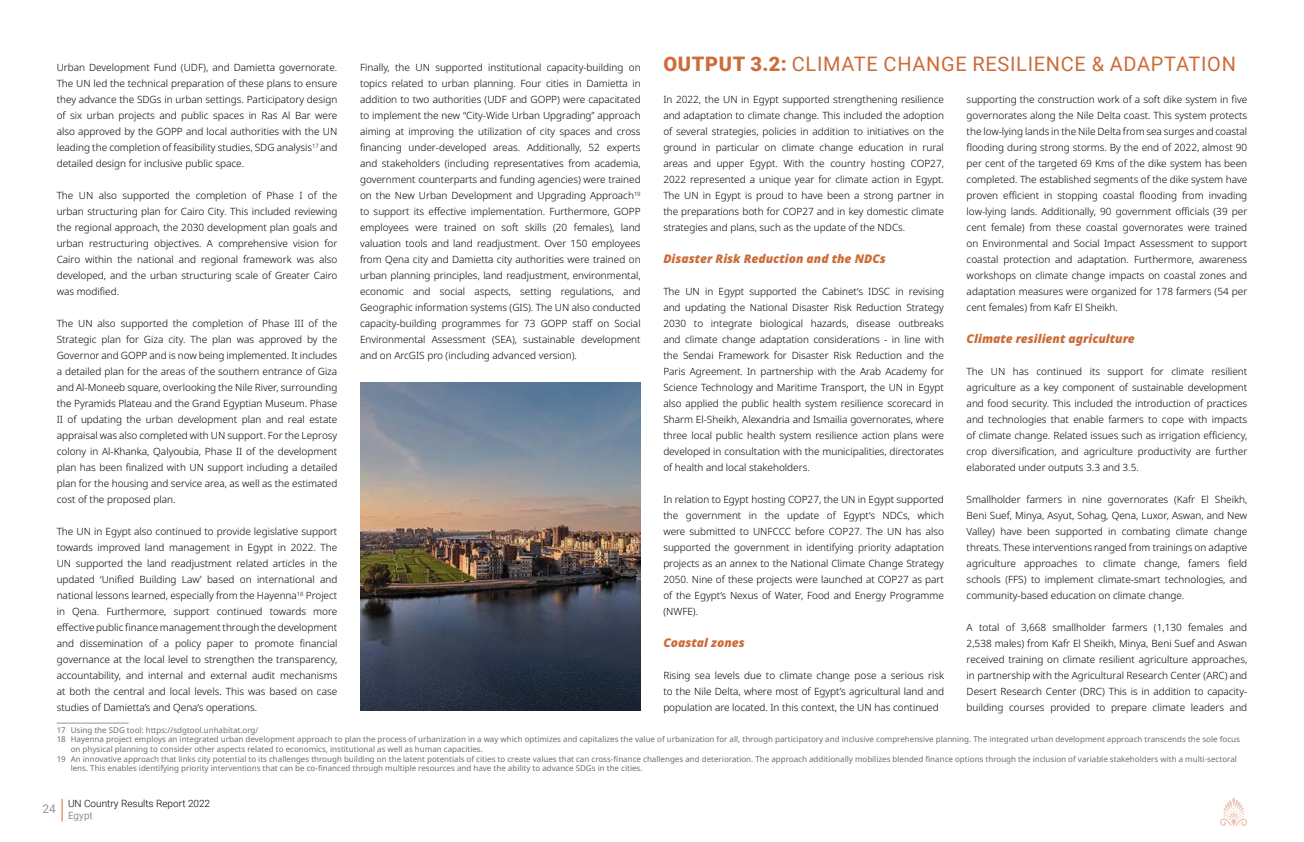
<style>
.page{position:relative;width:1304px;height:842px;background:#fff}
.page>*{position:absolute;margin:0;border:0;box-sizing:border-box;transform-origin:0 0}
.t1{font:20px "Roboto";letter-spacing:.035em;color:#cc6c38}
.t2{font:italic 900 12px "Noto Sans";color:#cc6c38}
.t3{font:12px "Roboto";color:#939598}
.t4{font:300 10px/16px "Noto Sans";color:#000;text-align:justify}
.t5{font:300 10px "Roboto";color:#000}
.t6{font:10px "Roboto";color:#939598}
.t7{font:8px "Noto Sans";color:#6d6e71}
.s1{font-weight:900}
</style>
<div class="page">
<svg style="left:1220px;top:797px;width:28px;height:29px"></svg>
<svg style="left:62px;top:799px;width:1px;height:23px"></svg>
<hr style="left:57px;top:723px;width:72px;height:1px;background:#939598">
<img style="left:360px;top:383px;width:281px;height:328px">
<h1 class="t1" style="left:663px;top:50px;width:574px"><span class="s1">OUTPUT 3.2:</span> CLIMATE CHANGE RESILIENCE &amp; ADAPTATION</h1>
<p class="t4" style="left:57px;top:59px;width:282px">Urban Development Fund (UDF), and Damietta governorate.<br>The UN led the technical preparation of these plans to ensure they advance the SDGs in urban settings. Participatory design of six urban projects and public spaces in Ras Al Bar were also approved by the GOPP and local authorities with the UN leading the completion of feasibility studies, SDG analysis<sup>17</sup> and detailed design for inclusive public space.</p>
<p class="t4" style="left:57px;top:187px;width:282px">The UN also supported the completion of Phase I of the urban structuring plan for Cairo City. This included reviewing the regional approach, the 2030 development plan goals and urban restructuring objectives. A comprehensive vision for Cairo within the national and regional framework was also developed, and the urban structuring scale of Greater Cairo was modified.</p>
<p class="t4" style="left:57px;top:315px;width:282px">The UN also supported the completion of Phase III of the Strategic plan for Giza city. The plan was approved by the Governor and GOPP and is now being implemented. It includes a detailed plan for the areas of the southern entrance of Giza and Al-Moneeb square, overlooking the Nile River, surrounding the Pyramids Plateau and the Grand Egyptian Museum. Phase II of updating the urban development plan and real estate appraisal was also completed with UN support. For the Leprosy colony in Al-Khanka, Qalyoubia, Phase II of the development plan has been finalized with UN support including a detailed plan for the housing and service area, as well as the estimated cost of the proposed plan.</p>
<p class="t4" style="left:57px;top:523px;width:282px">The UN in Egypt also continued to provide legislative support towards improved land management in Egypt in 2022. The UN supported the land readjustment related articles in the updated ‘Unified Building Law’ based on international and national lessons learned, especially from the Hayenna<sup>18</sup> Project in Qena. Furthermore, support continued towards more effective public finance management through the development and dissemination of a policy paper to promote financial governance at the local level to strengthen the transparency, accountability, and internal and external audit mechanisms at both the central and local levels. This was based on case studies of Damietta’s and Qena’s operations.</p>
<p class="t7" style="left:57px;top:724px;width:203px">17 Using the SDG tool: https://sdgtool.unhabitat.org/</p>
<p class="t7" style="left:57px;top:734px;width:1185px">18 Hayenna project employs an integrated urban development approach to plan the process of urbanization in a way which optimizes and capitalizes the value of urbanization for all, through participatory and inclusive comprehensive planning. The integrated urban development approach transcends the sole focus</p>
<p class="t7" style="left:71px;top:743px;width:414px">on physical planning to consider other aspects related to economics, institutional as well as human capacities.</p>
<p class="t7" style="left:57px;top:753px;width:1182px">19 An innovative approach that links city potential to its challenges through building on the latent potentials of cities to create values that can cross-finance challenges and deterioration. The approach additionally mobilizes blended finance options through the inclusion of variable stakeholders with a multi-sectoral</p>
<p class="t7" style="left:71px;top:762px;width:573px">lens. This enables identifying priority interventions that can be co-financed through multiple resources and have the ability to advance SDGs in the cities.</p>
<p class="t4" style="left:360px;top:59px;width:282px">Finally, the UN supported institutional capacity-building on topics related to urban planning. Four cities in Damietta in addition to two authorities (UDF and GOPP) were capacitated to implement the new “City-Wide Urban Upgrading” approach aiming at improving the utilization of city spaces and cross financing under-developed areas. Additionally, 52 experts and stakeholders (including representatives from academia, government counterparts and funding agencies) were trained on the New Urban Development and Upgrading Approach<sup>19 </sup>to support its effective implementation. Furthermore, GOPP employees were trained on soft skills (20 females), land valuation tools and land readjustment. Over 150 employees from Qena city and Damietta city authorities were trained on urban planning principles, land readjustment, environmental, economic and social aspects, setting regulations, and Geographic information systems (GIS). The UN also conducted capacity-building programmes for 73 GOPP staff on Social Environmental Assessment (SEA), sustainable development and on ArcGIS pro (including advanced version).</p>
<p class="t4" style="left:967px;top:91px;width:282px">supporting the construction work of a soft dike system in five governorates along the Nile Delta coast. This system protects the low-lying lands in the Nile Delta from sea surges and coastal flooding during strong storms. By the end of 2022, almost 90 per cent of the targeted 69 Kms of the dike system has been completed. The established segments of the dike system have proven efficient in stopping coastal flooding from invading low-lying lands. Additionally, 90 government officials (39 per cent female) from these coastal governorates were trained on Environmental and Social Impact Assessment to support coastal protection and adaptation. Furthermore, awareness workshops on climate change impacts on coastal zones and adaptation measures were organized for 178 farmers (54 per cent females) from Kafr El Sheikh.</p>
<p class="t2" style="left:967px;top:329px;width:170px">Climate resilient agriculture</p>
<p class="t4" style="left:967px;top:363px;width:282px">The UN has continued its support for climate resilient agriculture as a key component of sustainable development and food security. This included the introduction of practices and technologies that enable farmers to cope with impacts of climate change. Related issues such as irrigation efficiency, crop diversification, and agriculture productivity are further elaborated under outputs 3.3 and 3.5.</p>
<p class="t4" style="left:967px;top:491px;width:282px">Smallholder farmers in nine governorates (Kafr El Sheikh, Beni Suef, Minya, Asyut, Sohag, Qena, Luxor, Aswan, and New Valley) have been supported in combating climate change threats. These interventions ranged from trainings on adaptive agriculture approaches to climate change, famers field schools (FFS) to implement climate-smart technologies, and community-based education on climate change.</p>
<p class="t4" style="left:967px;top:619px;width:282px">A total of 3,668 smallholder farmers (1,130 females and 2,538 males) from Kafr El Sheikh, Minya, Beni Suef and Aswan received training on climate resilient agriculture approaches, in partnership with the Agricultural Research Center (ARC) and Desert Research Center (DRC) This is in addition to capacity&shy;building courses provided to prepare climate leaders and</p>
<p class="t4" style="left:663px;top:91px;width:282px">In 2022, the UN in Egypt supported strengthening resilience and adaptation to climate change. This included the adoption of several strategies, policies in addition to initiatives on the ground in particular on climate change education in rural areas and upper Egypt. With the country hosting COP27, 2022 represented a unique year for climate action in Egypt.<br>The UN in Egypt is proud to have been a strong partner in the preparations both for COP27 and in key domestic climate strategies and plans, such as the update of the NDCs.</p>
<p class="t2" style="left:663px;top:249px;width:224px">Disaster Risk Reduction and the NDCs</p>
<p class="t4" style="left:663px;top:283px;width:282px">The UN in Egypt supported the Cabinet’s IDSC in revising and updating the National Disaster Risk Reduction Strategy 2030 to integrate biological hazards, disease outbreaks and climate change adaptation considerations - in line with the Sendai Framework for Disaster Risk Reduction and the Paris Agreement. In partnership with the Arab Academy for Science Technology and Maritime Transport, the UN in Egypt also applied the public health system resilience scorecard in Sharm El-Sheikh, Alexandria and Ismailia governorates, where three local public health system resilience action plans were developed in consultation with the municipalities, directorates of health and local stakeholders.</p>
<p class="t4" style="left:663px;top:491px;width:282px">In relation to Egypt hosting COP27, the UN in Egypt supported the government in the update of Egypt’s NDCs, which were submitted to UNFCCC before COP27. The UN has also supported the government in identifying priority adaptation projects as an annex to the National Climate Change Strategy 2050. Nine of these projects were launched at COP27 as part of the Egypt’s Nexus of Water, Food and Energy Programme (NWFE).</p>
<p class="t2" style="left:663px;top:633px;width:83px">Coastal zones</p>
<p class="t4" style="left:663px;top:667px;width:282px">Rising sea levels due to climate change pose a serious risk to the Nile Delta, where most of Egypt’s agricultural land and population are located. In this context, the UN has continued</p>
<p class="t3" style="left:42px;top:800px;width:15px">24</p>
<p class="t5" style="left:68px;top:797px;width:144px">UN Country Results Report 2022</p>
<p class="t6" style="left:68px;top:808px;width:26px">Egypt</p>
</div>
